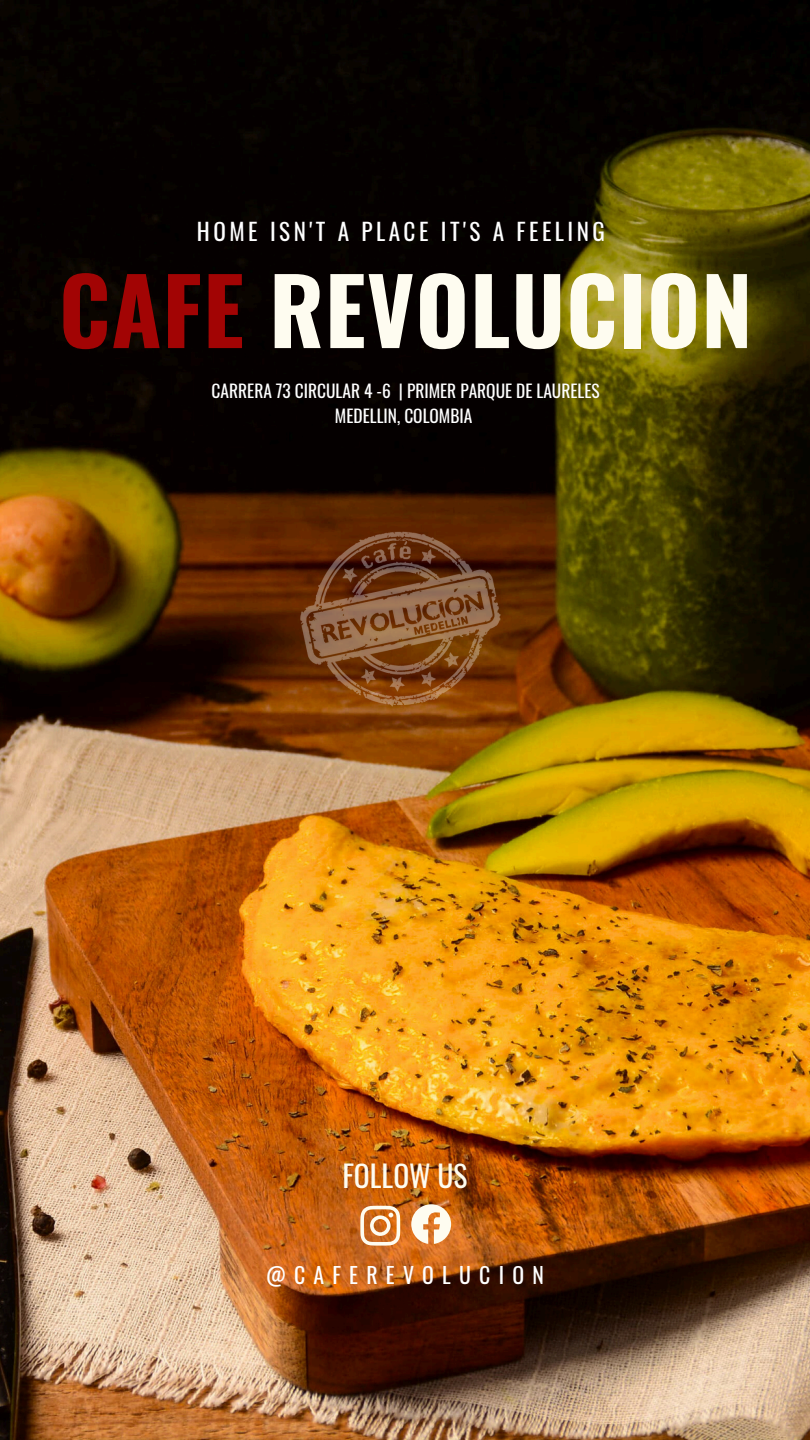
<style>
.page{position:relative;width:810px;height:1440px;background:#fff}
.page>*{position:absolute;margin:0;border:0;box-sizing:border-box;transform-origin:0 0}
.t1{font:700 91.4px "Oswald";letter-spacing:.01em;color:#fefcf0}
.t2{font:29.5px "Oswald";color:#fefcf0}
.t3{font:23.2px "Oswald";letter-spacing:.15em;color:#fff}
.t4{font:21.8px "Oswald";letter-spacing:.38em;color:#fff}
.t5{font:17.4px "Oswald";color:#fff}
.s1{color:#a20404}
</style>
<div class="page">
<img style="left:0;top:0;width:810px;height:1440px">
<svg style="left:360px;top:1206px;width:40px;height:39px"></svg>
<svg style="left:411px;top:1204px;width:40px;height:40px"></svg>
<img style="left:297px;top:516px;width:206px;height:204px">
<h3 class="t3" style="left:197px;top:213px;width:410px">HOME ISN'T A PLACE IT'S A FEELING</h3>
<p class="t1" style="left:59px;top:239px;width:695px"><span class="s1">CAFE</span> REVOLUCION</p>
<h1 class="t5" style="left:212px;top:378px;width:390px">CARRERA 73 CIRCULAR 4 -6 | PRIMER PARQUE DE LAURELES</h1>
<p class="t5" style="left:335px;top:402px;width:139px">MEDELLIN, COLOMBIA</p>
<h2 class="t2" style="left:342px;top:1153px;width:127px">FOLLOW US</h2>
<p class="t4" style="left:266px;top:1258px;width:279px">@CAFEREVOLUCION</p>
</div>
